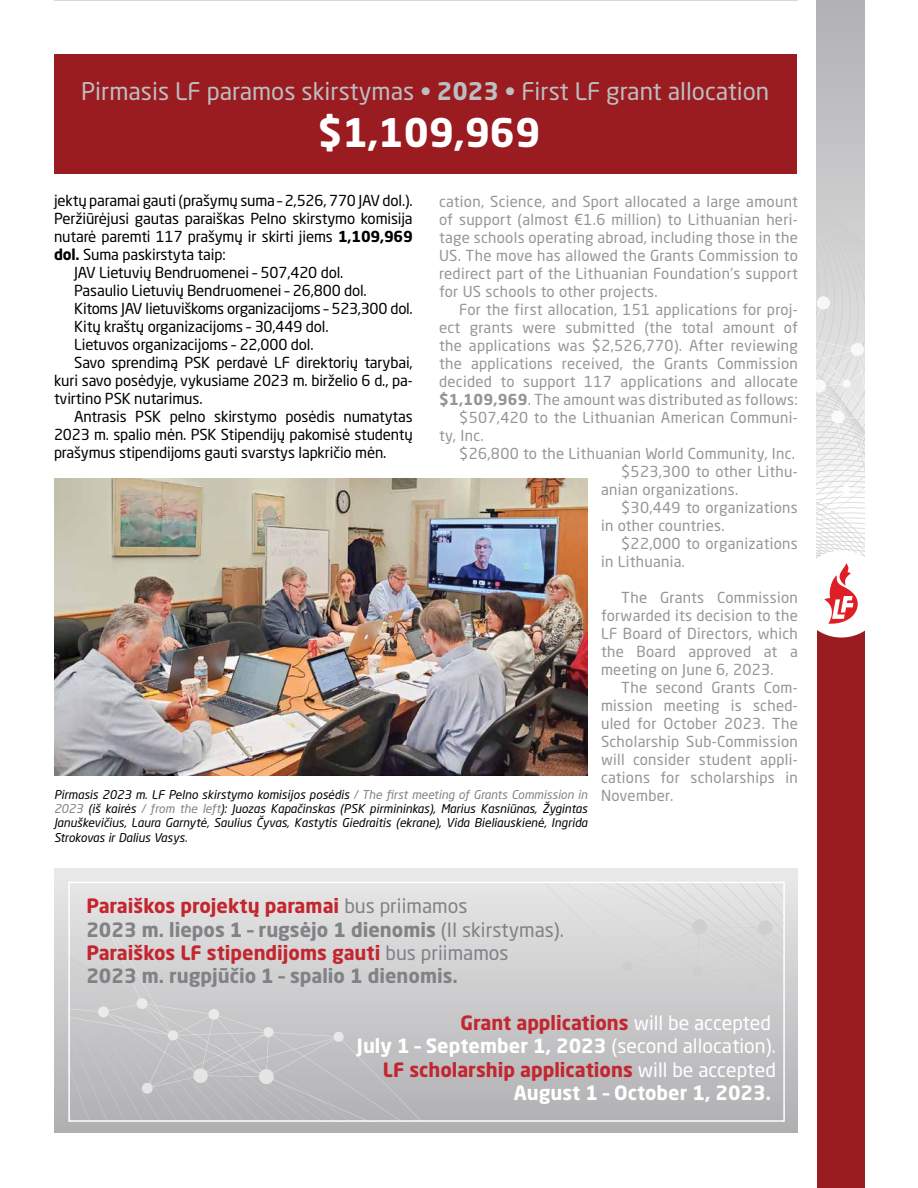
<style>
.page{position:relative;width:918px;height:1188px;background:#fff}
.page>*{position:absolute;margin:0;border:0;box-sizing:border-box;transform-origin:0 0}
.t1{font:700 39px "Neo Sans Pro";color:#fff}
.t2{font:24px "Neo Sans Pro";color:#bcbec0}
.t3{font:700 19.5px/23.4px "Neo Sans Pro";color:#808285}
.t4{font:19.5px/23.1px "Neo Sans Pro";color:#fff;text-align:right}
.t5{font:15px/18px "Neo Sans Pro";letter-spacing:.02em;color:#939598;text-align:justify}
.t6{font:15px "Neo Sans Pro";letter-spacing:-.01em;color:#000}
.t7{font:italic 12px/14.4px "Neo Sans Pro";color:#000;text-align:justify}
.s1{font-weight:700}
.s2{color:#808285}
.s3{color:#c2262e}
.s4{font-weight:400}
.s5{font-weight:700;color:#c2262e}
</style>
<div class="page">
<div style="left:54px;top:869px;width:744px;height:263px;background:linear-gradient(to bottom,#eae9ea,#aeaeb1)"></div>
<svg style="left:71px;top:922px;width:394px;height:197px;background:#c8c7c9"></svg>
<svg style="left:483px;top:885px;width:7px;height:197px"></svg>
<svg style="left:490px;top:885px;width:10px;height:197px;background:#cfcfd0"></svg>
<svg style="left:500px;top:885px;width:282px;height:197px;background:#cfced0"></svg>
<div style="left:68px;top:882px;width:717px;height:240px;border:2px solid #fff"></div>
<img style="left:54px;top:479px;width:534px;height:297px">
<hr style="left:54px;top:0;width:744px;height:1px;background:#7e8083">
<div style="left:817px;top:0;width:47px;height:593px;background:#bab9bc"></div>
<div style="left:818px;top:594px;width:47px;height:594px;background:#9a1b20"></div>
<div style="left:798px;top:550px;width:87px;height:88px;background:#fff;border-radius:50%"></div>
<svg style="left:817px;top:139px;width:47px;height:485px"></svg>
<div style="left:55px;top:55px;width:742px;height:119px;background:#9a1b20"></div>
<h2 class="t2" style="left:81px;top:77px;width:690px">Pirmasis LF paramos skirstymas <span class="s1">• 2023 •</span> First LF grant allocation</h2>
<h1 class="t1" style="left:318px;top:108px;width:224px">$1,109,969</h1>
<p class="t6" style="left:54px;top:191px;width:360px">jektų paramai gauti (prašymų suma – 2,526, 770 JAV dol.).</p>
<p class="t6" style="left:54px;top:209px;width:360px">Peržiūrėjusi gautas paraiškas Pelno skirstymo komisija</p>
<p class="t6" style="left:54px;top:227px;width:360px">nutarė paremti 117 prašymų ir skirti jiems <span class="s1">1,109,969</span></p>
<p class="t6" style="left:54px;top:245px;width:173px"><span class="s1">dol.</span> Suma paskirstyta taip:</p>
<p class="t6" style="left:74px;top:263px;width:271px">JAV Lietuvių Bendruomenei – 507,420 dol.</p>
<p class="t6" style="left:74px;top:281px;width:294px">Pasaulio Lietuvių Bendruomenei – 26,800 dol.</p>
<p class="t6" style="left:74px;top:299px;width:340px">Kitoms JAV lietuviškoms organizacijoms – 523,300 dol.</p>
<p class="t6" style="left:74px;top:317px;width:256px">Kitų kraštų organizacijoms – 30,449 dol.</p>
<p class="t6" style="left:74px;top:335px;width:241px">Lietuvos organizacijoms – 22,000 dol.</p>
<p class="t6" style="left:74px;top:353px;width:340px">Savo sprendimą PSK perdavė LF direktorių tarybai,</p>
<p class="t6" style="left:54px;top:371px;width:360px">kuri savo posėdyje, vykusiame 2023 m. birželio 6 d., pa-</p>
<p class="t6" style="left:54px;top:389px;width:150px">tvirtino PSK nutarimus.</p>
<p class="t6" style="left:74px;top:407px;width:340px">Antrasis PSK pelno skirstymo posėdis numatytas</p>
<p class="t6" style="left:54px;top:425px;width:360px">2023 m. spalio mėn. PSK Stipendijų pakomisė studentų</p>
<p class="t6" style="left:54px;top:443px;width:334px">prašymus stipendijoms gauti svarstys lapkričio mėn.</p>
<p class="t5" style="left:439px;top:192px;width:360px">cation, Science, and Sport allocated a large amount of support (almost €1.6 million) to Lithuanian heri&shy;tage schools operating abroad, including those in the US. The move has allowed the Grants Commission to redirect part of the Lithuanian Foundation’s support for US schools to other projects.</p>
<p class="t5" style="left:459px;top:300px;width:340px">For the first allocation, 151 applications for proj-</p>
<p class="t5" style="left:439px;top:318px;width:360px">ect grants were submitted (the total amount of</p>
<p class="t5" style="left:439px;top:336px;width:360px">the applications was $2,526,770). After reviewing</p>
<p class="t5" style="left:439px;top:354px;width:360px">the applications received, the Grants Commission</p>
<p class="t5" style="left:439px;top:372px;width:360px">decided to support 117 applications and allocate</p>
<p class="t5" style="left:439px;top:390px;width:360px"><span class="s1">$1,109,969</span>. The amount was distributed as follows:</p>
<p class="t5" style="left:459px;top:408px;width:340px">$507,420 to the Lithuanian American Communi-</p>
<p class="t5" style="left:439px;top:426px;width:46px">ty, Inc.</p>
<p class="t5" style="left:459px;top:444px;width:337px">$26,800 to the Lithuanian World Community, Inc.</p>
<p class="t5" style="left:621px;top:462px;width:178px">$523,300 to other Lithu-</p>
<p class="t5" style="left:601px;top:480px;width:139px">anian organizations.</p>
<p class="t5" style="left:621px;top:498px;width:178px">$30,449 to organizations</p>
<p class="t5" style="left:601px;top:516px;width:125px">in other countries.</p>
<p class="t5" style="left:621px;top:534px;width:178px">$22,000 to organizations</p>
<p class="t5" style="left:601px;top:552px;width:86px">in Lithuania.</p>
<p class="t5" style="left:601px;top:588px;width:198px;text-indent:20px">The Grants Commission forwarded its decision to the LF Board of Directors, which the Board approved at a meeting on June 6, 2023.</p>
<p class="t5" style="left:601px;top:678px;width:198px;text-indent:20px">The second Grants Com&shy;mission meeting is sched&shy;uled for October 2023. The Scholarship Sub-Commission will consider student appli&shy;cations for scholarships in</p>
<p class="t7" style="left:54px;top:787px;width:535px">Pirmasis 2023 m. LF Pelno skirstymo komisijos posėdis <span class="s2">/ The first meeting of Grants Commission in</span></p>
<p class="t5" style="left:601px;top:786px;width:74px">November.</p>
<p class="t7" style="left:54px;top:801px;width:535px"><span class="s2">2023</span> (iš kairės <span class="s2">/ from the left</span>): Juozas Kapačinskas (PSK pirmininkas), Marius Kasniūnas, Žygintas Januškevičius, Laura Garnytė, Saulius Čyvas, Kastytis Giedraitis (ekrane), Vida Bieliauskienė, Ingrida Strokovas ir Dalius Vasys.</p>
<h3 class="t3" style="left:86px;top:894px;width:479px"><span class="s3">Paraiškos projektų paramai</span> <span class="s4">bus priimamos<br></span>2023 m. liepos 1 – rugsėjo 1 dienomis <span class="s4">(II skirstymas).<br></span><span class="s3">Paraiškos LF stipendijoms gauti</span> <span class="s4">bus priimamos<br></span>2023 m. rugpjūčio 1 – spalio 1 dienomis.</h3>
<h3 class="t4" style="left:357px;top:1011px;width:420px"><span class="s5">Grant applications</span> will be accepted<br><span class="s1">July 1 – September 1, 2023</span> (second allocation).<br><span class="s5">LF scholarship applications</span> will be accepted <span class="s1">August 1 – October 1, 2023.</span></h3>
</div>
